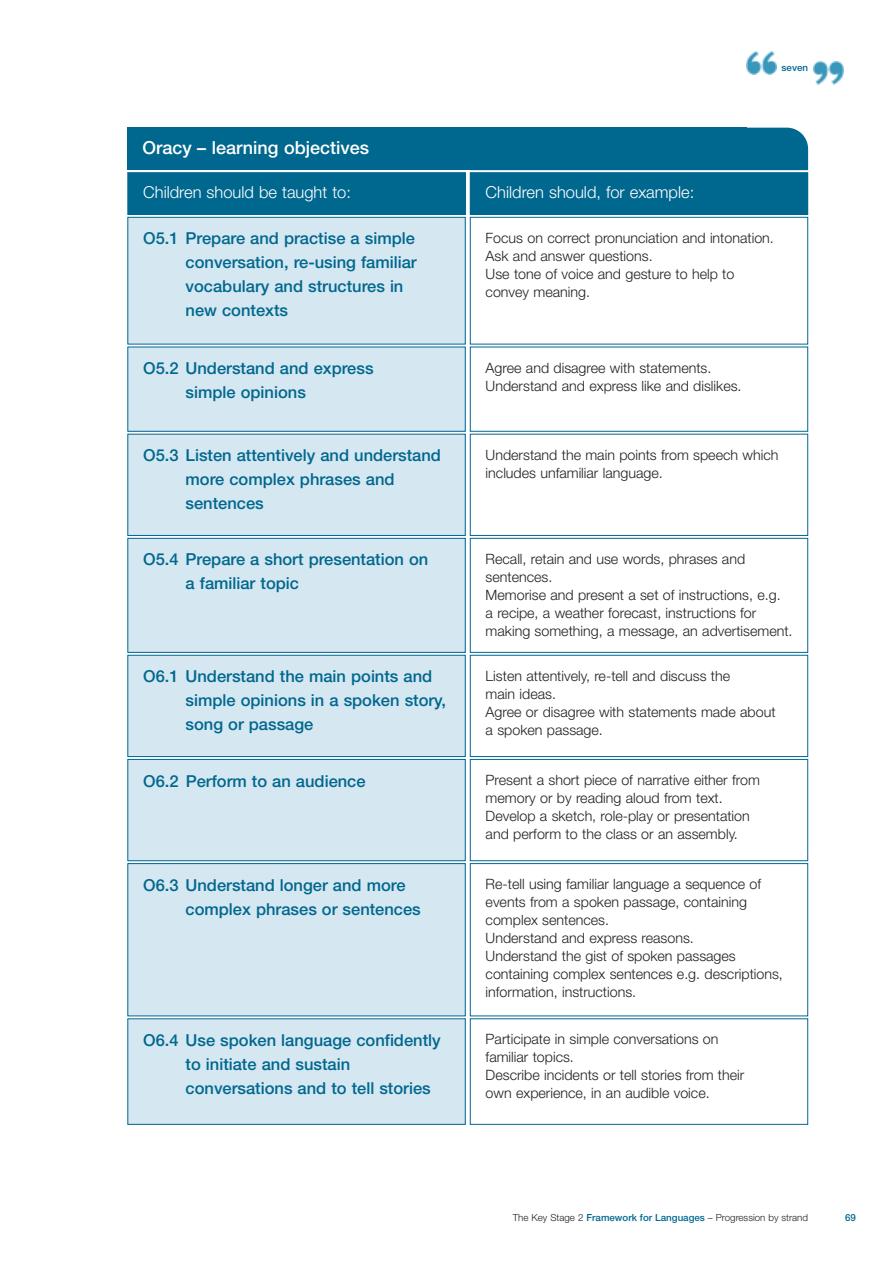
<style>
.page{position:relative;width:893px;height:1263px;background:#fff}
.page>*{position:absolute;margin:0;border:0;box-sizing:border-box;transform-origin:0 0}
.t1{font:500 18px "Helvetica Neue";color:#fff}
.t2{font:500 16.5px/24px "Helvetica Neue";color:#00678f}
.t3{font:300 16.5px "Helvetica Neue";color:#fff}
.t4{font:300 14.25px/18px "Helvetica Neue";color:#231f1f}
.t5{font:300 9.75px "Helvetica Neue";color:#231f1f}
.t6{font:500 9.75px "Helvetica Neue";color:#00678f}
.s1{font-weight:500;color:#00678f}
</style>
<div class="page">
<img style="left:746px;top:51px;width:30px;height:24px">
<img style="left:813px;top:61px;width:30px;height:24px">
<div style="left:746px;top:128px;width:62px;height:42px;background:#00678f"></div>
<div style="left:128px;top:173px;width:337px;height:41px;background:#00678f"></div>
<div style="left:127px;top:172px;width:338px;height:43px;border:1px solid #00678f"></div>
<div style="left:470px;top:173px;width:337px;height:41px;background:#00678f"></div>
<div style="left:470px;top:172px;width:338px;height:43px;border:1px solid #00678f"></div>
<div style="left:128px;top:217px;width:337px;height:127px;background:#d5e7f0"></div>
<div style="left:127px;top:217px;width:338px;height:127px;border:1px solid #00678f"></div>
<div style="left:470px;top:217px;width:338px;height:127px;border:1px solid #00678f"></div>
<div style="left:128px;top:347px;width:337px;height:84px;background:#d5e7f0"></div>
<div style="left:127px;top:347px;width:338px;height:85px;border:1px solid #00678f"></div>
<div style="left:470px;top:347px;width:338px;height:85px;border:1px solid #00678f"></div>
<div style="left:128px;top:434px;width:337px;height:101px;background:#d5e7f0"></div>
<div style="left:127px;top:434px;width:338px;height:102px;border:1px solid #00678f"></div>
<div style="left:470px;top:434px;width:338px;height:102px;border:1px solid #00678f"></div>
<div style="left:128px;top:538px;width:337px;height:114px;background:#d5e7f0"></div>
<div style="left:127px;top:538px;width:338px;height:115px;border:1px solid #00678f"></div>
<div style="left:470px;top:538px;width:338px;height:115px;border:1px solid #00678f"></div>
<div style="left:128px;top:655px;width:337px;height:102px;background:#d5e7f0"></div>
<div style="left:127px;top:655px;width:338px;height:102px;border:1px solid #00678f"></div>
<div style="left:470px;top:655px;width:338px;height:102px;border:1px solid #00678f"></div>
<div style="left:128px;top:759px;width:337px;height:102px;background:#d5e7f0"></div>
<div style="left:127px;top:759px;width:338px;height:102px;border:1px solid #00678f"></div>
<div style="left:470px;top:759px;width:338px;height:102px;border:1px solid #00678f"></div>
<div style="left:128px;top:864px;width:337px;height:152px;background:#d5e7f0"></div>
<div style="left:127px;top:863px;width:338px;height:153px;border:1px solid #00678f"></div>
<div style="left:470px;top:863px;width:338px;height:153px;border:1px solid #00678f"></div>
<div style="left:128px;top:1019px;width:337px;height:105px;background:#d5e7f0"></div>
<div style="left:127px;top:1018px;width:338px;height:107px;border:1px solid #00678f"></div>
<div style="left:470px;top:1018px;width:338px;height:107px;border:1px solid #00678f"></div>
<div style="left:127px;top:128px;width:619px;height:42px;background:#00678f"></div>
<p class="t6" style="left:781px;top:64px;width:28px">seven</p>
<p class="t1" style="left:142px;top:141px;width:228px">Oracy – learning objectives</p>
<p class="t3" style="left:143px;top:186px;width:209px">Children should be taught to:</p>
<p class="t3" style="left:485px;top:186px;width:210px">Children should, for example:</p>
<p class="t2" style="left:185px;top:228px;width:233px;text-indent:-42px">O5.1 Prepare and practise a simple conversation, re-using familiar vocabulary and structures in new contexts</p>
<p class="t4" style="left:485px;top:230px;width:290px">Focus on correct pronunciation and intonation.<br>Ask and answer questions.<br>Use tone of voice and gesture to help to convey meaning.</p>
<p class="t2" style="left:185px;top:358px;width:189px;text-indent:-42px">O5.2 Understand and express simple opinions</p>
<p class="t4" style="left:485px;top:360px;width:257px">Agree and disagree with statements.<br>Understand and express like and dislikes.</p>
<p class="t2" style="left:185px;top:445px;width:257px;text-indent:-42px">O5.3 Listen attentively and understand more complex phrases and sentences</p>
<p class="t4" style="left:485px;top:447px;width:294px">Understand the main points from speech which includes unfamiliar language.</p>
<p class="t2" style="left:185px;top:549px;width:244px;text-indent:-42px">O5.4 Prepare a short presentation on a familiar topic</p>
<p class="t4" style="left:485px;top:551px;width:308px">Recall, retain and use words, phrases and sentences.<br>Memorise and present a set of instructions, e.g.<br>a recipe, a weather forecast, instructions for making something, a message, an advertisement.</p>
<p class="t2" style="left:185px;top:666px;width:262px;text-indent:-42px">O6.1 Understand the main points and simple opinions in a spoken story, song or passage</p>
<p class="t4" style="left:485px;top:668px;width:291px">Listen attentively, re-tell and discuss the<br>main ideas.<br>Agree or disagree with statements made about a spoken passage.</p>
<p class="t2" style="left:143px;top:770px;width:224px">O6.2 Perform to an audience</p>
<p class="t4" style="left:485px;top:772px;width:276px">Present a short piece of narrative either from memory or by reading aloud from text.<br>Develop a sketch, role-play or presentation and perform to the class or an assembly.</p>
<p class="t2" style="left:185px;top:874px;width:237px;text-indent:-42px">O6.3 Understand longer and more complex phrases or sentences</p>
<p class="t4" style="left:485px;top:876px;width:299px">Re-tell using familiar language a sequence of events from a spoken passage, containing complex sentences.<br>Understand and express reasons.<br>Understand the gist of spoken passages containing complex sentences e.g. descriptions, information, instructions.</p>
<p class="t2" style="left:185px;top:1030px;width:257px;text-indent:-42px">O6.4 Use spoken language confidently to initiate and sustain conversations and to tell stories</p>
<p class="t4" style="left:485px;top:1032px;width:260px">Participate in simple conversations on familiar topics.<br>Describe incidents or tell stories from their own experience, in an audible voice.</p>
<p class="t5" style="left:513px;top:1214px;width:297px">The Key Stage 2 <span class="s1">Framework for Languages</span> – Progression by strand</p>
<p class="t6" style="left:845px;top:1214px;width:12px">69</p>
</div>
